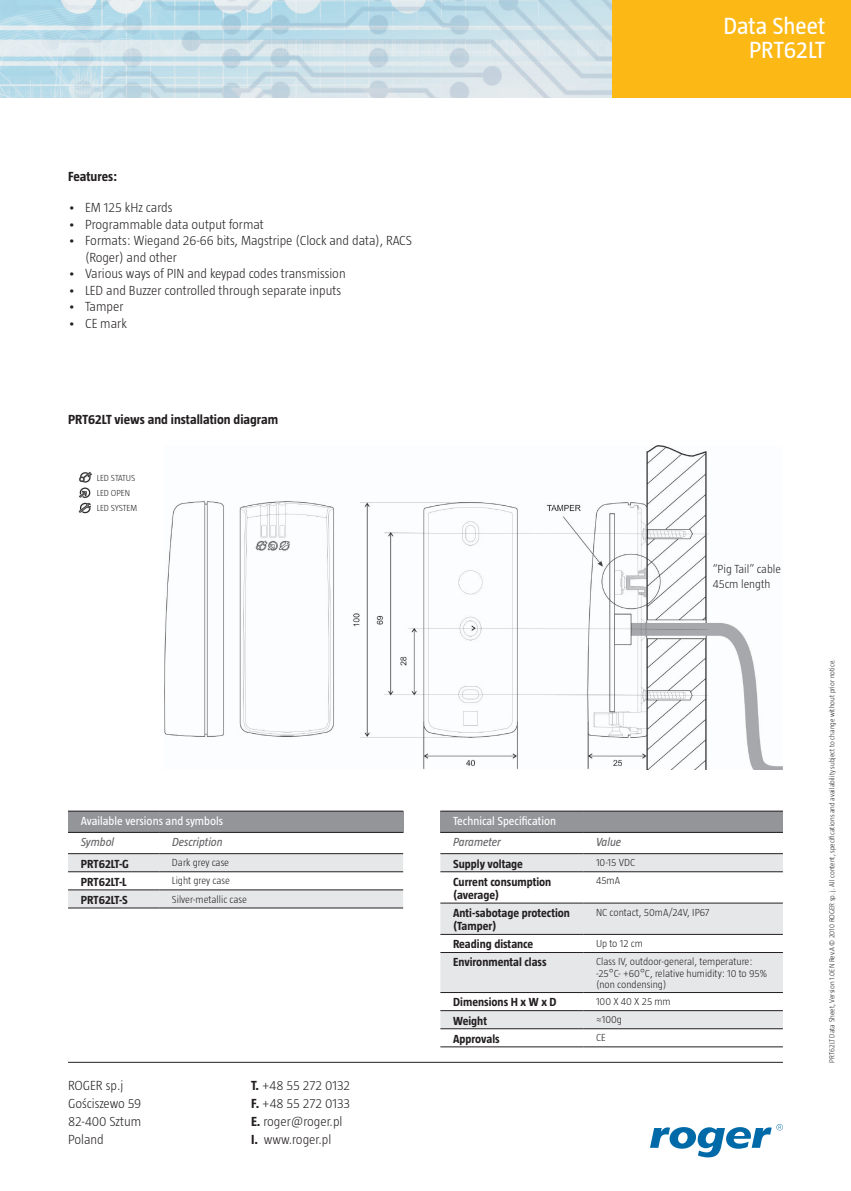
<style>
.page{position:relative;width:851px;height:1191px;background:#fff}
.page>*{position:absolute;margin:0;border:0;box-sizing:border-box;transform-origin:0 0}
.t1{font:300 24px/24px "Taz";color:#fff;text-align:right}
.t2{font:24px/24px "Taz";color:#fff;text-align:right}
.t3{font:300 13.5px/18px "Taz";color:#231f20}
.t4{font:700 13.5px "Taz";color:#231f20}
.t5{font:700 12px/13.2px "Taz";color:#231f20}
.t6{font:12px "Taz";color:#fff}
.t7{font:italic 12px "Taz";color:#636366}
.t8{font:300 12px/15px "Taz";color:#231f20}
.t9{font:300 10.5px/11.6px "Taz";color:#231f20}
.t10{font:300 9px/15px "Taz";color:#231f20}
.t11{font:300 7.5px "Taz";color:#231f20}
.s1{font-weight:700}
</style>
<div class="page">
<img style="left:0;top:0;width:612px;height:98px">
<div style="left:612px;top:0;width:238px;height:98px;background:#fcb814"></div>
<hr style="left:68px;top:1062px;width:714px;height:1px;background:#231f20">
<img style="left:78px;top:471px;width:14px;height:43px">
<svg style="left:650px;top:1124px;width:132px;height:33px"></svg>
<img style="left:164px;top:445px;width:618px;height:325px">
<div style="left:440px;top:811px;width:342px;height:21px;background:#939598"></div>
<svg style="left:440px;top:854px;width:342px;height:80px;fill:#e6e7e9"></svg>
<svg style="left:440px;top:953px;width:342px;height:77px"></svg>
<hr style="left:440px;top:810px;width:143px;height:1px;background:#231f20">
<hr style="left:583px;top:810px;width:199px;height:1px;background:#231f20">
<hr style="left:440px;top:832px;width:143px;height:1px;background:#231f20">
<hr style="left:583px;top:832px;width:199px;height:1px;background:#231f20">
<hr style="left:440px;top:853px;width:143px;height:1px;background:#231f20">
<hr style="left:583px;top:853px;width:199px;height:1px;background:#231f20">
<hr style="left:440px;top:871px;width:143px;height:1px;background:#231f20">
<hr style="left:583px;top:871px;width:199px;height:1px;background:#231f20">
<hr style="left:440px;top:902px;width:143px;height:1px;background:#231f20">
<hr style="left:583px;top:902px;width:199px;height:1px;background:#231f20">
<hr style="left:440px;top:934px;width:143px;height:1px;background:#231f20">
<hr style="left:583px;top:934px;width:199px;height:1px;background:#231f20">
<hr style="left:440px;top:952px;width:143px;height:1px;background:#231f20">
<hr style="left:583px;top:952px;width:199px;height:1px;background:#231f20">
<hr style="left:440px;top:992px;width:143px;height:1px;background:#231f20">
<hr style="left:583px;top:992px;width:199px;height:1px;background:#231f20">
<hr style="left:440px;top:1010px;width:143px;height:1px;background:#231f20">
<hr style="left:583px;top:1010px;width:199px;height:1px;background:#231f20">
<hr style="left:440px;top:1028px;width:143px;height:1px;background:#231f20">
<hr style="left:440px;top:1046px;width:143px;height:1px;background:#231f20">
<hr style="left:583px;top:1028px;width:199px;height:1px;background:#231f20">
<hr style="left:583px;top:1046px;width:199px;height:1px;background:#231f20">
<div style="left:68px;top:811px;width:335px;height:21px;background:#939598"></div>
<svg style="left:68px;top:854px;width:335px;height:53px"></svg>
<hr style="left:68px;top:832px;width:91px;height:1px;background:#231f20">
<hr style="left:159px;top:832px;width:244px;height:1px;background:#231f20">
<hr style="left:68px;top:853px;width:91px;height:1px;background:#231f20">
<hr style="left:159px;top:853px;width:244px;height:1px;background:#231f20">
<hr style="left:68px;top:871px;width:91px;height:1px;background:#231f20">
<hr style="left:159px;top:871px;width:244px;height:1px;background:#231f20">
<hr style="left:68px;top:810px;width:91px;height:1px;background:#231f20">
<hr style="left:159px;top:810px;width:244px;height:1px;background:#231f20">
<hr style="left:68px;top:907px;width:91px;height:1px;background:#231f20">
<hr style="left:159px;top:907px;width:244px;height:1px;background:#231f20">
<hr style="left:68px;top:889px;width:91px;height:1px;background:#231f20">
<hr style="left:159px;top:889px;width:244px;height:1px;background:#231f20">
<h1 class="t2" style="left:723px;top:14px;width:103px">Data Sheet<br>PRT62LT</h1>
<h1 class="t1" style="left:686px;top:20px;width:136px">Kontrolery serii<br>PRxx1</h1>
<p class="t4" style="left:68px;top:169px;width:51px">Features:</p>
<p class="t3" style="left:68px;top:199px;width:106px">• EM 125 kHz cards</p>
<p class="t3" style="left:68px;top:215px;width:197px">• Programmable data output format</p>
<p class="t3" style="left:85px;top:232px;width:328px;line-height:16.5px;text-indent:-17px">• Formats: Wiegand 26-66 bits, Magstripe (Clock and data), RACS (Roger) and other</p>
<p class="t3" style="left:68px;top:265px;width:279px">• Various ways of PIN and keypad codes transmission</p>
<p class="t3" style="left:68px;top:281px;width:274px">• LED and Buzzer controlled through separate inputs</p>
<p class="t3" style="left:68px;top:298px;width:57px">• Tamper</p>
<p class="t3" style="left:68px;top:314px;width:60px">• CE mark</p>
<p class="t4" style="left:68px;top:412px;width:211px">PRT62LT views and installation diagram</p>
<p class="t10" style="left:97px;top:470px;width:42px">LED STATUS<br>LED OPEN<br>LED SYSTEM</p>
<p class="t8" style="left:712px;top:561px;width:70px">“Pig Tail” cable<br>45cm length</p>
<p class="t6" style="left:81px;top:814px;width:144px">Available versions and symbols</p>
<p class="t7" style="left:81px;top:835px;width:35px">Symbol</p>
<p class="t7" style="left:172px;top:835px;width:52px">Description</p>
<p class="t5" style="left:81px;top:856px;width:50px">PRT62LT-G</p>
<p class="t9" style="left:172px;top:857px;width:59px">Dark grey case</p>
<p class="t5" style="left:81px;top:875px;width:47px">PRT62LT-L</p>
<p class="t9" style="left:172px;top:875px;width:59px">Light grey case</p>
<p class="t5" style="left:81px;top:893px;width:48px">PRT62LT-S</p>
<p class="t9" style="left:172px;top:893px;width:76px">Silver-metallic case</p>
<p class="t3" style="left:68px;top:1076px;width:75px">ROGER sp.j<br>Gościszewo 59<br>82-400 Sztum<br>Poland</p>
<p class="t3" style="left:251px;top:1076px;width:101px"><span class="s1">T.</span> +48 55 272 0132<br><span class="s1">F.</span> +48 55 272 0133<br><span class="s1">E.</span> roger@roger.pl<br><span class="s1">I.</span> www.roger.pl</p>
<p class="t6" style="left:453px;top:814px;width:104px">Technical Specification</p>
<p class="t7" style="left:453px;top:835px;width:49px">Parameter</p>
<p class="t7" style="left:596px;top:835px;width:27px">Value</p>
<p class="t5" style="left:453px;top:856px;width:71px">Supply voltage</p>
<p class="t9" style="left:596px;top:857px;width:41px">10-15 VDC</p>
<p class="t5" style="left:453px;top:875px;width:100px">Current consumption (average)</p>
<p class="t9" style="left:596px;top:875px;width:26px">45mA</p>
<p class="t5" style="left:453px;top:906px;width:118px">Anti-sabotage protection (Tamper)</p>
<p class="t9" style="left:596px;top:906px;width:115px">NC contact, 50mA/24V, IP67</p>
<p class="t5" style="left:453px;top:937px;width:82px">Reading distance</p>
<p class="t9" style="left:596px;top:937px;width:48px">Up to 12 cm</p>
<p class="t5" style="left:453px;top:955px;width:95px">Environmental class</p>
<p class="t9" style="left:596px;top:955px;width:172px">Class IV, outdoor-general, temperature: -25°C- +60°C, relative humidity: 10 to 95% (non condensing)</p>
<p class="t5" style="left:453px;top:995px;width:105px">Dimensions H x W x D</p>
<p class="t9" style="left:596px;top:995px;width:76px">100 X 40 X 25 mm</p>
<p class="t5" style="left:453px;top:1013px;width:35px">Weight</p>
<p class="t9" style="left:596px;top:1013px;width:28px">≈100g</p>
<p class="t5" style="left:453px;top:1031px;width:48px">Approvals</p>
<p class="t9" style="left:596px;top:1032px;width:11px">CE</p>
<p class="t11" style="left:827px;top:1062px;width:405px;rotate:-90deg">PRT62LT Data Sheet, Version 1.0EN Rev.A © 2010 ROGER sp. j. All content, specifications and availability subject to change without prior notice.</p>
</div>
